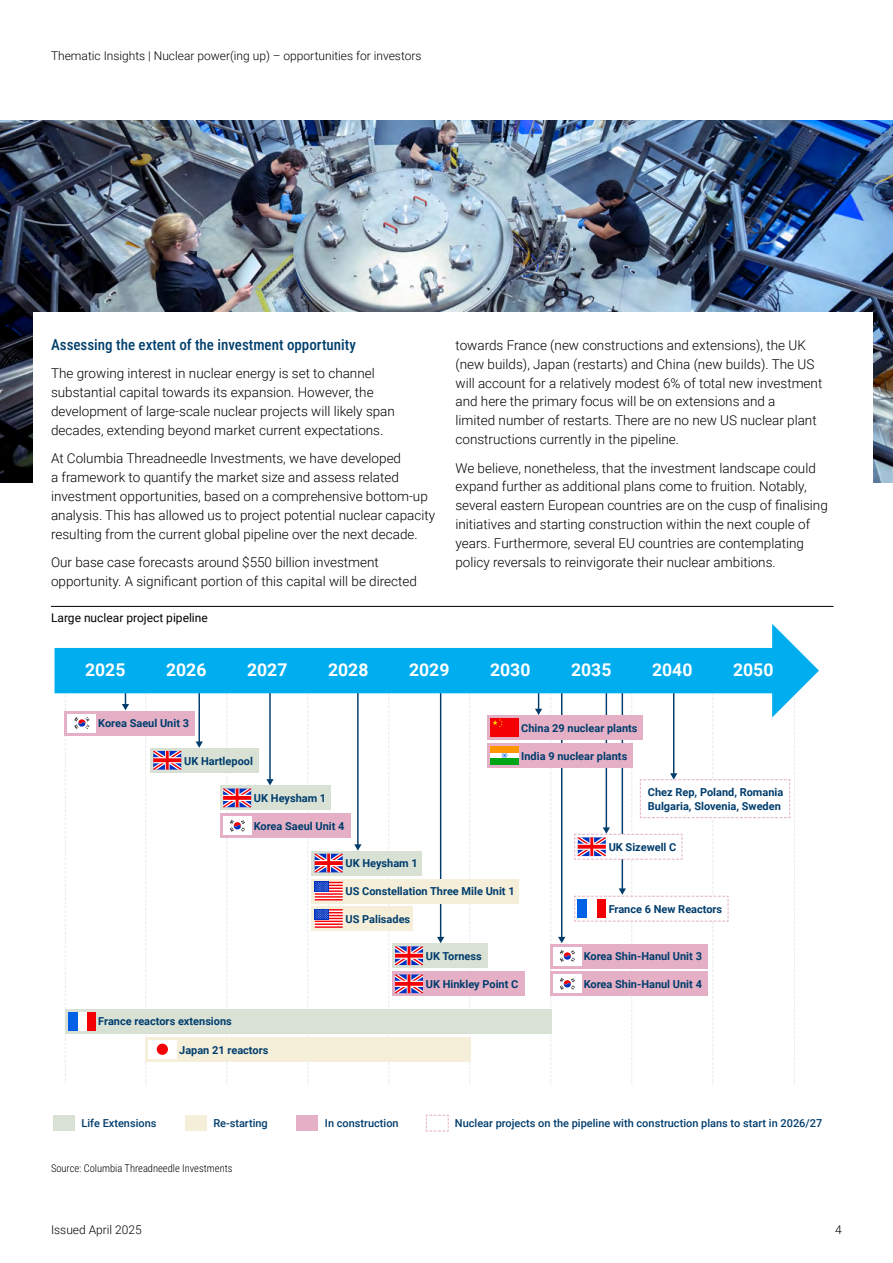
<style>
.page{position:relative;width:893px;height:1263px;background:#fff}
.page>*{position:absolute;margin:0;border:0;box-sizing:border-box;transform-origin:0 0}
.t1{font:700 17.55px "Roboto";color:#fff}
.t2{font:500 15px "Roboto Condensed";color:#003f6c}
.t3{font:300 13.5px/18.9px "Roboto";color:#000}
.t4{font:300 12px "Roboto";color:#000}
.t5{font:12px "Roboto";color:#000}
.t6{font:700 10.95px/13.2px "Roboto";color:#003d6d}
.t7{font:500 10.95px "Roboto";color:#003d6d}
.t8{font:300 10.5px "Roboto Condensed";color:#000}
</style>
<div class="page">
<img style="left:0;top:120px;width:893px;height:362px">
<div style="left:33px;top:312px;width:840px;height:454px;background:#fff"></div>
<svg style="left:550px;top:693px;width:1px;height:392px"></svg>
<div style="left:487px;top:715px;width:156px;height:25px;background:#e5b0c6"></div>
<div style="left:490px;top:718px;width:29px;height:19px;background:#f30004"></div>
<svg style="left:492px;top:719px;width:11px;height:8px"></svg>
<div style="left:487px;top:743px;width:146px;height:25px;background:#e5b0c6"></div>
<svg style="left:490px;top:752px;width:29px;height:6px"></svg>
<svg style="left:502px;top:752px;width:5px;height:6px"></svg>
<div style="left:490px;top:746px;width:29px;height:6px;background:#ff9501"></div>
<div style="left:490px;top:758px;width:29px;height:7px;background:#01a616"></div>
<svg style="left:469px;top:693px;width:1px;height:392px"></svg>
<svg style="left:388px;top:693px;width:1px;height:392px"></svg>
<svg style="left:307px;top:693px;width:1px;height:392px"></svg>
<svg style="left:145px;top:693px;width:1px;height:392px"></svg>
<svg style="left:65px;top:693px;width:1px;height:390px"></svg>
<div style="left:65px;top:710px;width:130px;height:25px;background:#e5b0c6"></div>
<div style="left:68px;top:714px;width:28px;height:18px;background:#fff"></div>
<svg style="left:74px;top:717px;width:16px;height:12px"></svg>
<div style="left:550px;top:943px;width:158px;height:25px;background:#e5b0c6"></div>
<div style="left:553px;top:947px;width:28px;height:18px;background:#fff"></div>
<div style="left:550px;top:971px;width:158px;height:25px;background:#e5b0c6"></div>
<div style="left:553px;top:974px;width:28px;height:19px;background:#fff"></div>
<div style="left:220px;top:813px;width:130px;height:25px;background:#e5b0c6"></div>
<div style="left:150px;top:748px;width:109px;height:25px;background:#d9e1d4"></div>
<svg style="left:153px;top:751px;width:28px;height:18px"></svg>
<div style="left:220px;top:785px;width:111px;height:25px;background:#d9e1d4"></div>
<svg style="left:223px;top:693px;width:28px;height:392px"></svg>
<div style="left:392px;top:943px;width:96px;height:25px;background:#d9e1d4"></div>
<svg style="left:395px;top:946px;width:28px;height:19px"></svg>
<div style="left:392px;top:971px;width:132px;height:25px;background:#e5b0c6"></div>
<svg style="left:395px;top:974px;width:28px;height:19px"></svg>
<div style="left:65px;top:1009px;width:486px;height:24px;background:#d9e1d4"></div>
<div style="left:87px;top:1012px;width:9px;height:18px;background:#f30004"></div>
<div style="left:77px;top:1012px;width:10px;height:18px;background:#fff"></div>
<div style="left:68px;top:1012px;width:9px;height:18px;background:#0061e6"></div>
<hr style="left:440px;top:689px;width:1px;height:249px;background:#003d6d">
<svg style="left:437px;top:937px;width:7px;height:6px"></svg>
<svg style="left:122px;top:693px;width:7px;height:17px"></svg>
<hr style="left:199px;top:689px;width:1px;height:53px;background:#003d6d">
<svg style="left:196px;top:741px;width:7px;height:7px"></svg>
<svg style="left:535px;top:693px;width:7px;height:22px"></svg>
<hr style="left:269px;top:689px;width:2px;height:91px;background:#003d6d">
<svg style="left:266px;top:779px;width:8px;height:6px"></svg>
<hr style="left:357px;top:689px;width:2px;height:156px;background:#003d6d">
<svg style="left:354px;top:844px;width:7px;height:7px"></svg>
<div style="left:55px;top:648px;width:723px;height:45px;background:#00aeef"></div>
<svg style="left:558px;top:624px;width:261px;height:461px"></svg>
<div style="left:312px;top:851px;width:110px;height:24px;background:#d9e1d4"></div>
<svg style="left:315px;top:854px;width:28px;height:18px"></svg>
<div style="left:312px;top:879px;width:207px;height:24px;background:#f5efd9"></div>
<div style="left:315px;top:882px;width:28px;height:18px;background:#fff"></div>
<hr style="left:315px;top:896px;width:28px;height:2px;background:#f30004">
<hr style="left:315px;top:893px;width:28px;height:2px;background:#f30004">
<hr style="left:315px;top:890px;width:28px;height:2px;background:#f30004">
<svg style="left:315px;top:899px;width:28px;height:1px"></svg>
<div style="left:315px;top:882px;width:14px;height:10px;background:#0a3ac1"></div>
<svg style="left:315px;top:882px;width:28px;height:9px"></svg>
<div style="left:145px;top:1037px;width:325px;height:25px;background:#f5efd9"></div>
<div style="left:148px;top:1040px;width:28px;height:18px;background:#fff"></div>
<div style="left:157px;top:1044px;width:11px;height:11px;background:#f30004;border-radius:50%"></div>
<div style="left:312px;top:906px;width:101px;height:25px;background:#f5efd9"></div>
<div style="left:315px;top:909px;width:28px;height:19px;background:#fef6f6"></div>
<hr style="left:315px;top:923px;width:28px;height:2px;background:#f30004">
<hr style="left:315px;top:926px;width:28px;height:2px;background:#f30004">
<svg style="left:315px;top:909px;width:28px;height:13px"></svg>
<div style="left:53px;top:1115px;width:22px;height:16px;background:#d9e1d4"></div>
<div style="left:185px;top:1115px;width:22px;height:16px;background:#f5efd9"></div>
<div style="left:296px;top:1115px;width:22px;height:16px;background:#e5b0c6"></div>
<svg style="left:426px;top:1114px;width:23px;height:18px"></svg>
<hr style="left:51px;top:606px;width:782px;height:1px;background:#000">
<p class="t4" style="left:51px;top:47px;width:372px">Thematic Insights | Nuclear power(ing up) – opportunities for investors</p>
<p class="t2" style="left:51px;top:334px;width:306px">Assessing the extent of the investment opportunity</p>
<p class="t3" style="left:51px;top:363px;width:345px">The growing interest in nuclear energy is set to channel substantial capital towards its expansion. However, the development of large-scale nuclear projects will likely span decades, extending beyond market current expectations.</p>
<p class="t3" style="left:51px;top:448px;width:386px">At Columbia Threadneedle Investments, we have developed<br>a framework to quantify the market size and assess related investment opportunities, based on a comprehensive bottom-up analysis. This has allowed us to project potential nuclear capacity resulting from the current global pipeline over the next decade.</p>
<p class="t3" style="left:51px;top:552px;width:367px">Our base case forecasts around $550 billion investment opportunity. A significant portion of this capital will be directed</p>
<p class="t5" style="left:51px;top:609px;width:158px">Large nuclear project pipeline</p>
<p class="t3" style="left:455px;top:335px;width:368px">towards France (new constructions and extensions), the UK (new builds), Japan (restarts) and China (new builds). The US will account for a relatively modest 6% of total new investment and here the primary focus will be on extensions and a<br>limited number of restarts. There are no new US nuclear plant constructions currently in the pipeline.</p>
<p class="t3" style="left:455px;top:458px;width:374px">We believe, nonetheless, that the investment landscape could expand further as additional plans come to fruition. Notably, several eastern European countries are on the cusp of finalising initiatives and starting construction within the next couple of years. Furthermore, several EU countries are contemplating policy reversals to reinvigorate their nuclear ambitions.</p>
<p class="t1" style="left:85px;top:658px;width:42px">2025</p>
<p class="t1" style="left:166px;top:658px;width:42px">2026</p>
<p class="t1" style="left:247px;top:658px;width:42px">2027</p>
<p class="t1" style="left:328px;top:658px;width:42px">2028</p>
<p class="t1" style="left:409px;top:658px;width:42px">2029</p>
<p class="t1" style="left:490px;top:658px;width:42px">2030</p>
<p class="t1" style="left:571px;top:658px;width:42px">2035</p>
<p class="t1" style="left:652px;top:658px;width:42px">2040</p>
<p class="t1" style="left:733px;top:658px;width:42px">2050</p>
<p class="t6" style="left:98px;top:716px;width:92px">Korea Saeul Unit 3</p>
<p class="t6" style="left:184px;top:754px;width:70px">UK Hartlepool</p>
<p class="t6" style="left:254px;top:791px;width:74px">UK Heysham 1</p>
<p class="t6" style="left:254px;top:819px;width:92px">Korea Saeul Unit 4</p>
<p class="t6" style="left:346px;top:856px;width:74px">UK Heysham 1</p>
<p class="t6" style="left:346px;top:884px;width:171px">US Constellation Three Mile Unit 1</p>
<p class="t6" style="left:346px;top:912px;width:66px">US Palisades</p>
<p class="t6" style="left:521px;top:721px;width:118px">China 29 nuclear plants</p>
<p class="t6" style="left:521px;top:749px;width:108px">India 9 nuclear plants</p>
<p class="t6" style="left:648px;top:785px;width:137px">Chez Rep, Poland, Romania<br>Bulgaria, Slovenia, Sweden</p>
<p class="t6" style="left:609px;top:840px;width:69px">UK Sizewell C</p>
<p class="t6" style="left:609px;top:902px;width:115px">France 6 New Reactors</p>
<p class="t6" style="left:98px;top:1014px;width:135px">France reactors extensions</p>
<p class="t6" style="left:179px;top:1042px;width:91px">Japan 21 reactors</p>
<p class="t6" style="left:426px;top:949px;width:57px">UK Torness</p>
<p class="t6" style="left:426px;top:977px;width:94px">UK Hinkley Point C</p>
<p class="t6" style="left:584px;top:949px;width:120px">Korea Shin-Hanul Unit 3</p>
<p class="t6" style="left:584px;top:977px;width:120px">Korea Shin-Hanul Unit 4</p>
<p class="t7" style="left:82px;top:1116px;width:76px">Life Extensions</p>
<p class="t7" style="left:213px;top:1116px;width:56px">Re-starting</p>
<p class="t7" style="left:325px;top:1116px;width:75px">In construction</p>
<p class="t7" style="left:455px;top:1116px;width:369px">Nuclear projects on the pipeline with construction plans to start in 2026/27</p>
<p class="t8" style="left:51px;top:1161px;width:183px">Source: Columbia Threadneedle Investments</p>
<p class="t4" style="left:51px;top:1221px;width:92px">Issued April 2025</p>
<p class="t4" style="left:835px;top:1221px;width:8px">4</p>
</div>
